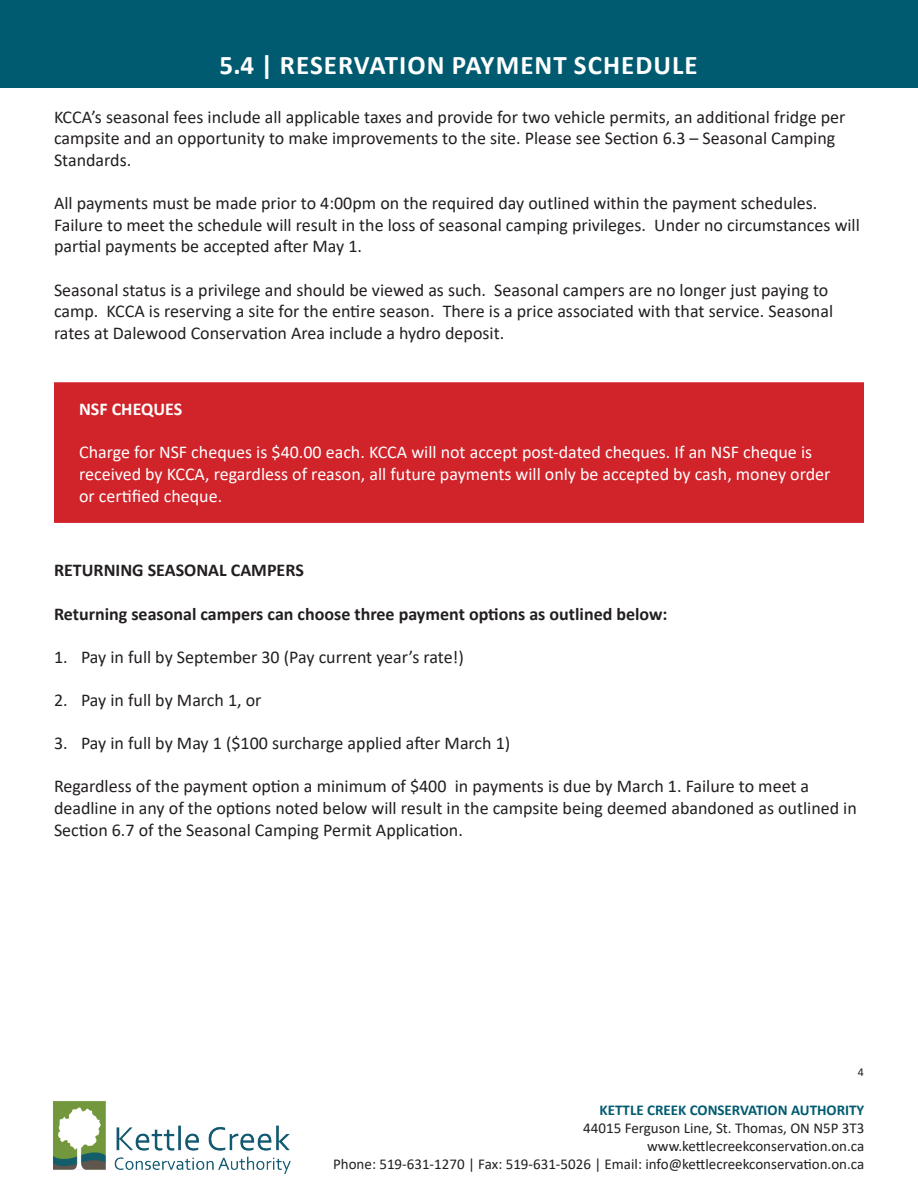
<style>
.page{position:relative;width:918px;height:1188px;background:#fff}
.page>*{position:absolute;margin:0;border:0;box-sizing:border-box;transform-origin:0 0}
.t1{font:700 27px "Calibri";letter-spacing:.04em;color:#fff}
.t2{font:18px/21.6px "Calibri";color:#231f20}
.t3{font:18px/21.6px "Calibri";color:#fff}
.t4{font:700 18px "Calibri";color:#231f20}
.t5{font:700 18px "Calibri";color:#fff}
.t6{font:15px/18px "Calibri";color:#231f20;text-align:right}
.t7{font:700 15px "Calibri";color:#005b70}
.t8{font:12px "Calibri";color:#231f20}
</style>
<div class="page">
<div style="left:0;top:0;width:918px;height:87px;background:#005b70"></div>
<div style="left:54px;top:382px;width:810px;height:141px;background:#d1232a;border:2px solid #d1232a"></div>
<img style="left:53px;top:1101px;width:238px;height:73px">
<h1 class="t1" style="left:220px;top:46px;width:480px">5.4 | RESERVATION PAYMENT SCHEDULE</h1>
<p class="t2" style="left:54px;top:106px;width:793px">KCCA’s seasonal fees include all applicable taxes and provide for two vehicle permits, an additional fridge per campsite and an opportunity to make improvements to the site. Please see Section 6.3 – Seasonal Camping<br>Standards.</p>
<p class="t2" style="left:54px;top:192px;width:807px">All payments must be made prior to 4:00pm on the required day outlined within the payment schedules.<br>Failure to meet the schedule will result in the loss of seasonal camping privileges. Under no circumstances will partial payments be accepted after May 1.</p>
<p class="t2" style="left:54px;top:278px;width:781px">Seasonal status is a privilege and should be viewed as such. Seasonal campers are no longer just paying to camp. KCCA is reserving a site for the entire season. There is a price associated with that service. Seasonal rates at Dalewood Conservation Area include a hydro deposit.</p>
<p class="t5" style="left:79px;top:396px;width:105px">NSF CHEQUES</p>
<p class="t3" style="left:79px;top:441px;width:753px">Charge for NSF cheques is $40.00 each. KCCA will not accept post-dated cheques. If an NSF cheque is received by KCCA, regardless of reason, all future payments will only be accepted by cash, money order or certified cheque.</p>
<p class="t4" style="left:54px;top:558px;width:251px">RETURNING SEASONAL CAMPERS</p>
<p class="t4" style="left:54px;top:601px;width:615px">Returning seasonal campers can choose three payment options as outlined below:</p>
<p class="t2" style="left:54px;top:646px;width:411px">1. Pay in full by September 30 (Pay current year’s rate!)</p>
<p class="t2" style="left:54px;top:689px;width:209px">2. Pay in full by March 1, or</p>
<p class="t2" style="left:54px;top:732px;width:458px">3. Pay in full by May 1 ($100 surcharge applied after March 1)</p>
<p class="t2" style="left:54px;top:775px;width:804px">Regardless of the payment option a minimum of $400 in payments is due by March 1. Failure to meet a deadline in any of the options noted below will result in the campsite being deemed abandoned as outlined in<br>Section 6.7 of the Seasonal Camping Permit Application.</p>
<p class="t8" style="left:858px;top:1064px;width:8px">4</p>
<p class="t7" style="left:599px;top:1100px;width:266px">KETTLE CREEK CONSERVATION AUTHORITY</p>
<p class="t6" style="left:333px;top:1119px;width:533px">44015 Ferguson Line, St. Thomas, ON N5P 3T3<br>www.kettlecreekconservation.on.ca<br>Phone: 519-631-1270 | Fax: 519-631-5026 | Email: info@kettlecreekconservation.on.ca</p>
</div>
